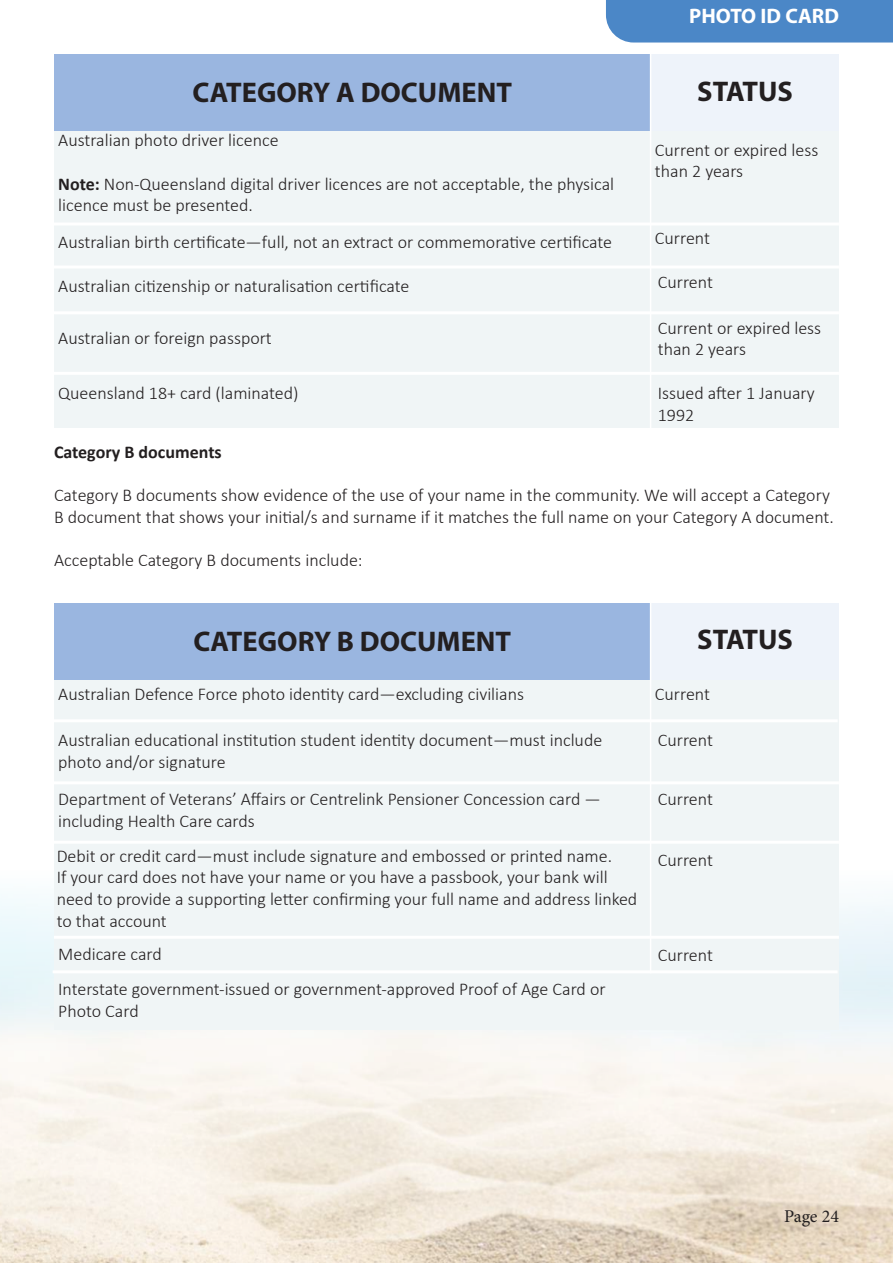
<style>
.page{position:relative;width:893px;height:1263px;background:#fff}
.page>*{position:absolute;margin:0;border:0;box-sizing:border-box;transform-origin:0 0}
.t1{font:700 28.5px "Myriad Pro";color:#231f20}
.t2{font:700 21px "Myriad Pro";color:#fff}
.t3{font:300 18px/21.6px "Calibri";color:#231f20}
.t4{font:700 18px "Calibri";color:#231f20}
.t5{font:18px "Minion Pro";letter-spacing:-.005em;color:#231f20}
.s1{font-weight:700}
</style>
<div class="page">
<img style="left:0;top:894px;width:893px;height:369px">
<div style="left:54px;top:54px;width:597px;height:78px;background:#9ab6e0"></div>
<div style="left:651px;top:54px;width:188px;height:78px;background:#eef3fa"></div>
<div style="left:54px;top:132px;width:597px;height:296px;background:#f0f5f6"></div>
<div style="left:651px;top:132px;width:188px;height:296px;background:#f0f5f6"></div>
<hr style="left:650px;top:53px;width:1px;height:385px;background:#fff">
<hr style="left:54px;top:222px;width:785px;height:3px;background:#fff">
<hr style="left:54px;top:265px;width:785px;height:3px;background:#fff">
<hr style="left:54px;top:311px;width:785px;height:3px;background:#fff">
<hr style="left:54px;top:372px;width:785px;height:3px;background:#fff">
<div style="left:54px;top:603px;width:597px;height:78px;background:#9ab6e0"></div>
<div style="left:651px;top:603px;width:188px;height:78px;background:#eef3fa"></div>
<div style="left:54px;top:681px;width:597px;height:349px;background:#f0f5f6"></div>
<div style="left:651px;top:681px;width:188px;height:349px;background:#f0f5f6"></div>
<hr style="left:650px;top:602px;width:1px;height:371px;background:#fff">
<hr style="left:53px;top:719px;width:785px;height:3px;background:#fff">
<hr style="left:54px;top:781px;width:785px;height:3px;background:#fff">
<hr style="left:54px;top:841px;width:785px;height:3px;background:#fff">
<hr style="left:54px;top:936px;width:785px;height:3px;background:#fff">
<hr style="left:53px;top:970px;width:785px;height:3px;background:#fff">
<div style="left:606px;top:0;width:287px;height:43px;background:#4b87c7"></div>
<p class="t2" style="left:689px;top:4px;width:151px">PHOTO ID CARD</p>
<h1 class="t1" style="left:193px;top:77px;width:321px">CATEGORY A DOCUMENT</h1>
<h1 class="t1" style="left:697px;top:75px;width:97px">STATUS</h1>
<p class="t3" style="left:58px;top:129px;width:222px">Australian photo driver licence</p>
<p class="t3" style="left:58px;top:173px;width:557px"><span class="s1">Note:</span> Non-Queensland digital driver licences are not acceptable, the physical licence must be presented.</p>
<p class="t3" style="left:655px;top:139px;width:165px">Current or expired less than 2 years</p>
<p class="t3" style="left:58px;top:231px;width:555px">Australian birth certificate—full, not an extract or commemorative certificate</p>
<p class="t3" style="left:655px;top:227px;width:57px">Current</p>
<p class="t3" style="left:58px;top:275px;width:353px">Australian citizenship or naturalisation certificate</p>
<p class="t3" style="left:658px;top:271px;width:57px">Current</p>
<p class="t3" style="left:58px;top:327px;width:215px">Australian or foreign passport</p>
<p class="t3" style="left:658px;top:317px;width:165px">Current or expired less than 2 years</p>
<p class="t3" style="left:58px;top:382px;width:242px">Queensland 18+ card (laminated)</p>
<p class="t3" style="left:658px;top:382px;width:158px">Issued after 1 January<br>1992</p>
<p class="t4" style="left:54px;top:439px;width:169px">Category B documents</p>
<p class="t3" style="left:54px;top:484px;width:781px">Category B documents show evidence of the use of your name in the community. We will accept a Category<br>B document that shows your initial/s and surname if it matches the full name on your Category A document.</p>
<p class="t3" style="left:54px;top:549px;width:310px">Acceptable Category B documents include:</p>
<h1 class="t1" style="left:193px;top:626px;width:319px">CATEGORY B DOCUMENT</h1>
<h1 class="t1" style="left:697px;top:624px;width:97px">STATUS</h1>
<p class="t3" style="left:58px;top:683px;width:467px">Australian Defence Force photo identity card—excluding civilians</p>
<p class="t3" style="left:655px;top:683px;width:57px">Current</p>
<p class="t3" style="left:58px;top:729px;width:545px">Australian educational institution student identity document—must include photo and/or signature</p>
<p class="t3" style="left:658px;top:729px;width:57px">Current</p>
<p class="t3" style="left:58px;top:788px;width:544px">Department of Veterans’ Affairs or Centrelink Pensioner Concession card — including Health Care cards</p>
<p class="t3" style="left:658px;top:788px;width:57px">Current</p>
<p class="t3" style="left:57px;top:845px;width:582px">Debit or credit card—must include signature and embossed or printed name.<br>If your card does not have your name or you have a passbook, your bank will need to provide a supporting letter confirming your full name and address linked to that account</p>
<p class="t3" style="left:658px;top:849px;width:57px">Current</p>
<p class="t3" style="left:58px;top:943px;width:105px">Medicare card</p>
<p class="t3" style="left:658px;top:944px;width:57px">Current</p>
<p class="t3" style="left:58px;top:978px;width:549px">Interstate government-issued or government-approved Proof of Age Card or<br>Photo Card</p>
<p class="t5" style="left:784px;top:1204px;width:56px">Page 24</p>
</div>
